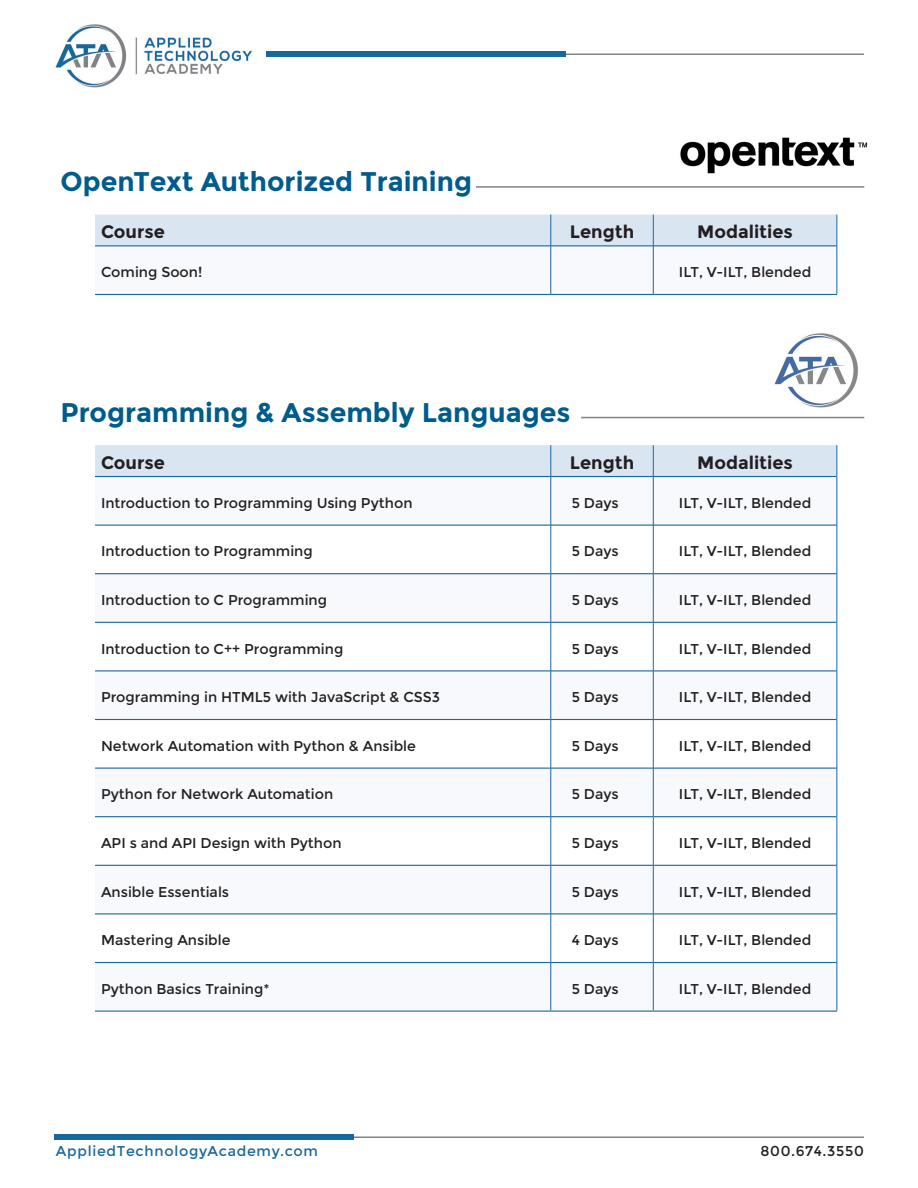
<style>
.page{position:relative;width:918px;height:1188px;background:#fff}
.page>*{position:absolute;margin:0;border:0;box-sizing:border-box;transform-origin:0 0}
.t1{font:700 27px "Montserrat";color:#005c8d}
.t2{font:700 18px "Montserrat";color:#231f20}
.t3{font:14.25px "Montserrat";color:#231f20}
.t4{font:14.25px "Montserrat";letter-spacing:.05em;color:#18689d}
.t5{font:14.25px "Montserrat";letter-spacing:.05em;color:#231f20}
</style>
<div class="page">
<hr style="left:54px;top:1137px;width:810px;height:1px;background:#818285">
<div style="left:54px;top:1134px;width:299px;height:6px;background:#18689d"></div>
<hr style="left:298px;top:54px;width:566px;height:1px;background:#818285">
<div style="left:266px;top:51px;width:300px;height:6px;background:#18689d"></div>
<img style="left:55px;top:24px;width:197px;height:64px">
<hr style="left:476px;top:186px;width:388px;height:2px;background:#818285">
<hr style="left:581px;top:417px;width:283px;height:1px;background:#818285">
<img style="left:680px;top:137px;width:188px;height:37px">
<svg style="left:95px;top:215px;width:742px;height:79px"></svg>
<hr style="left:95px;top:245px;width:456px;height:1px;background:#18689d">
<hr style="left:551px;top:245px;width:102px;height:1px;background:#18689d">
<hr style="left:653px;top:245px;width:184px;height:1px;background:#18689d">
<hr style="left:95px;top:294px;width:456px;height:1px;background:#18689d">
<hr style="left:551px;top:294px;width:102px;height:1px;background:#18689d">
<hr style="left:653px;top:294px;width:184px;height:1px;background:#18689d">
<hr style="left:551px;top:215px;width:1px;height:31px;background:#18689d">
<hr style="left:653px;top:215px;width:1px;height:31px;background:#18689d">
<hr style="left:837px;top:215px;width:1px;height:31px;background:#18689d">
<hr style="left:551px;top:246px;width:1px;height:48px;background:#18689d">
<hr style="left:653px;top:246px;width:1px;height:48px;background:#18689d">
<hr style="left:837px;top:246px;width:1px;height:48px;background:#18689d">
<div style="left:95px;top:445px;width:742px;height:31px;background:#dae5f2"></div>
<svg style="left:95px;top:477px;width:742px;height:534px"></svg>
<svg style="left:95px;top:526px;width:742px;height:436px"></svg>
<hr style="left:95px;top:476px;width:456px;height:1px;background:#18689d">
<hr style="left:551px;top:476px;width:102px;height:1px;background:#18689d">
<hr style="left:653px;top:476px;width:184px;height:1px;background:#18689d">
<hr style="left:95px;top:525px;width:456px;height:1px;background:#18689d">
<hr style="left:551px;top:525px;width:102px;height:1px;background:#18689d">
<hr style="left:653px;top:525px;width:184px;height:1px;background:#18689d">
<hr style="left:95px;top:573px;width:456px;height:1px;background:#18689d">
<hr style="left:551px;top:573px;width:102px;height:1px;background:#18689d">
<hr style="left:653px;top:573px;width:184px;height:1px;background:#18689d">
<hr style="left:95px;top:622px;width:456px;height:1px;background:#18689d">
<hr style="left:551px;top:622px;width:102px;height:1px;background:#18689d">
<hr style="left:653px;top:622px;width:184px;height:1px;background:#18689d">
<hr style="left:95px;top:670px;width:456px;height:1px;background:#18689d">
<hr style="left:551px;top:670px;width:102px;height:1px;background:#18689d">
<hr style="left:653px;top:670px;width:184px;height:1px;background:#18689d">
<hr style="left:95px;top:719px;width:456px;height:1px;background:#18689d">
<hr style="left:551px;top:719px;width:102px;height:1px;background:#18689d">
<hr style="left:653px;top:719px;width:184px;height:1px;background:#18689d">
<hr style="left:95px;top:768px;width:456px;height:1px;background:#18689d">
<hr style="left:551px;top:768px;width:102px;height:1px;background:#18689d">
<hr style="left:653px;top:768px;width:184px;height:1px;background:#18689d">
<hr style="left:95px;top:816px;width:456px;height:1px;background:#18689d">
<hr style="left:551px;top:816px;width:102px;height:1px;background:#18689d">
<hr style="left:653px;top:816px;width:184px;height:1px;background:#18689d">
<hr style="left:95px;top:865px;width:456px;height:1px;background:#18689d">
<hr style="left:551px;top:865px;width:102px;height:1px;background:#18689d">
<hr style="left:653px;top:865px;width:184px;height:1px;background:#18689d">
<hr style="left:95px;top:913px;width:456px;height:1px;background:#18689d">
<hr style="left:551px;top:913px;width:102px;height:1px;background:#18689d">
<hr style="left:653px;top:913px;width:184px;height:1px;background:#18689d">
<hr style="left:95px;top:962px;width:456px;height:1px;background:#18689d">
<hr style="left:551px;top:962px;width:102px;height:1px;background:#18689d">
<hr style="left:653px;top:962px;width:184px;height:1px;background:#18689d">
<hr style="left:95px;top:1011px;width:456px;height:1px;background:#18689d">
<hr style="left:551px;top:1011px;width:102px;height:1px;background:#18689d">
<hr style="left:653px;top:1011px;width:184px;height:1px;background:#18689d">
<hr style="left:551px;top:445px;width:1px;height:32px;background:#18689d">
<hr style="left:653px;top:445px;width:1px;height:32px;background:#18689d">
<hr style="left:837px;top:445px;width:1px;height:32px;background:#18689d">
<hr style="left:551px;top:477px;width:1px;height:48px;background:#18689d">
<hr style="left:653px;top:477px;width:1px;height:48px;background:#18689d">
<hr style="left:837px;top:477px;width:1px;height:48px;background:#18689d">
<hr style="left:551px;top:525px;width:1px;height:49px;background:#18689d">
<hr style="left:653px;top:525px;width:1px;height:49px;background:#18689d">
<hr style="left:837px;top:525px;width:1px;height:49px;background:#18689d">
<hr style="left:551px;top:574px;width:1px;height:48px;background:#18689d">
<hr style="left:653px;top:574px;width:1px;height:48px;background:#18689d">
<hr style="left:837px;top:574px;width:1px;height:48px;background:#18689d">
<hr style="left:551px;top:622px;width:1px;height:49px;background:#18689d">
<hr style="left:653px;top:622px;width:1px;height:49px;background:#18689d">
<hr style="left:837px;top:622px;width:1px;height:49px;background:#18689d">
<hr style="left:551px;top:671px;width:1px;height:49px;background:#18689d">
<hr style="left:653px;top:671px;width:1px;height:49px;background:#18689d">
<hr style="left:837px;top:671px;width:1px;height:49px;background:#18689d">
<hr style="left:551px;top:720px;width:1px;height:48px;background:#18689d">
<hr style="left:653px;top:720px;width:1px;height:48px;background:#18689d">
<hr style="left:837px;top:720px;width:1px;height:48px;background:#18689d">
<hr style="left:551px;top:768px;width:1px;height:49px;background:#18689d">
<hr style="left:653px;top:768px;width:1px;height:49px;background:#18689d">
<hr style="left:837px;top:768px;width:1px;height:49px;background:#18689d">
<hr style="left:551px;top:817px;width:1px;height:48px;background:#18689d">
<hr style="left:653px;top:817px;width:1px;height:48px;background:#18689d">
<hr style="left:837px;top:817px;width:1px;height:48px;background:#18689d">
<hr style="left:551px;top:865px;width:1px;height:49px;background:#18689d">
<hr style="left:653px;top:865px;width:1px;height:49px;background:#18689d">
<hr style="left:837px;top:865px;width:1px;height:49px;background:#18689d">
<hr style="left:551px;top:914px;width:1px;height:49px;background:#18689d">
<hr style="left:653px;top:914px;width:1px;height:49px;background:#18689d">
<hr style="left:837px;top:914px;width:1px;height:49px;background:#18689d">
<hr style="left:551px;top:963px;width:1px;height:48px;background:#18689d">
<hr style="left:653px;top:963px;width:1px;height:48px;background:#18689d">
<hr style="left:837px;top:963px;width:1px;height:48px;background:#18689d">
<img style="left:774px;top:333px;width:84px;height:75px">
<p class="t1" style="left:60px;top:165px;width:413px">OpenText Authorized Training</p>
<p class="t2" style="left:101px;top:221px;width:65px">Course</p>
<p class="t2" style="left:570px;top:221px;width:66px">Length</p>
<p class="t2" style="left:697px;top:221px;width:97px">Modalities</p>
<p class="t3" style="left:101px;top:264px;width:103px">Coming Soon!</p>
<p class="t3" style="left:679px;top:264px;width:134px">ILT, V-ILT, Blended</p>
<p class="t1" style="left:60px;top:396px;width:512px">Programming &amp; Assembly Languages</p>
<p class="t2" style="left:101px;top:452px;width:65px">Course</p>
<p class="t2" style="left:570px;top:452px;width:66px">Length</p>
<p class="t2" style="left:697px;top:452px;width:97px">Modalities</p>
<p class="t3" style="left:101px;top:494px;width:313px">Introduction to Programming Using Python</p>
<p class="t3" style="left:572px;top:494px;width:48px">5 Days</p>
<p class="t3" style="left:679px;top:494px;width:134px">ILT, V-ILT, Blended</p>
<p class="t3" style="left:101px;top:543px;width:213px">Introduction to Programming</p>
<p class="t3" style="left:572px;top:543px;width:48px">5 Days</p>
<p class="t3" style="left:679px;top:543px;width:134px">ILT, V-ILT, Blended</p>
<p class="t3" style="left:101px;top:592px;width:228px">Introduction to C Programming</p>
<p class="t3" style="left:572px;top:592px;width:48px">5 Days</p>
<p class="t3" style="left:679px;top:592px;width:134px">ILT, V-ILT, Blended</p>
<p class="t3" style="left:101px;top:640px;width:244px">Introduction to C++ Programming</p>
<p class="t3" style="left:572px;top:640px;width:48px">5 Days</p>
<p class="t3" style="left:679px;top:640px;width:134px">ILT, V-ILT, Blended</p>
<p class="t3" style="left:101px;top:689px;width:340px">Programming in HTML5 with JavaScript &amp; CSS3</p>
<p class="t3" style="left:572px;top:689px;width:48px">5 Days</p>
<p class="t3" style="left:679px;top:689px;width:134px">ILT, V-ILT, Blended</p>
<p class="t3" style="left:101px;top:737px;width:316px">Network Automation with Python &amp; Ansible</p>
<p class="t3" style="left:572px;top:737px;width:48px">5 Days</p>
<p class="t3" style="left:679px;top:737px;width:134px">ILT, V-ILT, Blended</p>
<p class="t3" style="left:101px;top:786px;width:234px">Python for Network Automation</p>
<p class="t3" style="left:572px;top:786px;width:48px">5 Days</p>
<p class="t3" style="left:679px;top:786px;width:134px">ILT, V-ILT, Blended</p>
<p class="t3" style="left:101px;top:835px;width:242px">API s and API Design with Python</p>
<p class="t3" style="left:572px;top:835px;width:48px">5 Days</p>
<p class="t3" style="left:679px;top:835px;width:134px">ILT, V-ILT, Blended</p>
<p class="t3" style="left:101px;top:883px;width:130px">Ansible Essentials</p>
<p class="t3" style="left:572px;top:883px;width:48px">5 Days</p>
<p class="t3" style="left:679px;top:883px;width:134px">ILT, V-ILT, Blended</p>
<p class="t3" style="left:101px;top:932px;width:131px">Mastering Ansible</p>
<p class="t3" style="left:572px;top:932px;width:48px">4 Days</p>
<p class="t3" style="left:679px;top:932px;width:134px">ILT, V-ILT, Blended</p>
<p class="t3" style="left:101px;top:980px;width:170px">Python Basics Training*</p>
<p class="t3" style="left:572px;top:980px;width:48px">5 Days</p>
<p class="t3" style="left:679px;top:980px;width:134px">ILT, V-ILT, Blended</p>
<p class="t4" style="left:56px;top:1143px;width:264px">AppliedTechnologyAcademy.com</p>
<p class="t5" style="left:761px;top:1143px;width:105px">800.674.3550</p>
</div>
